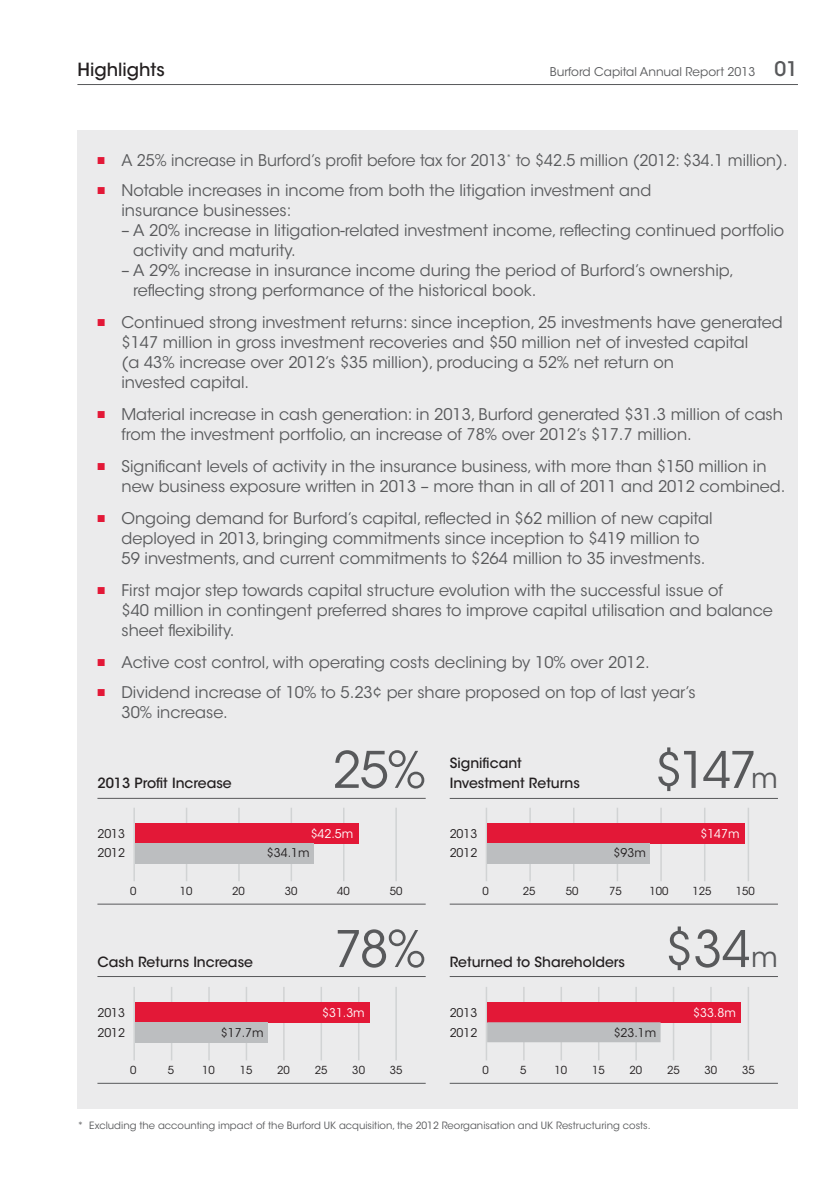
<style>
.page{position:relative;width:834px;height:1191px;background:#fff}
.page>*{position:absolute;margin:0;border:0;box-sizing:border-box;transform-origin:0 0}
.t1{font:50px "ITC Avant Garde Std";letter-spacing:-.055em;color:#58595b}
.t2{font:500 20px "ITC Avant Garde Std";color:#58595b}
.t3{font:500 18px "ITC Avant Garde Std";color:#231f20}
.t4{font:16px/20px "ITC Avant Garde Std";color:#58595b}
.t5{font:500 14px/20px "ITC Avant Garde Std";color:#231f20}
.t6{font:12px "ITC Avant Garde Std";color:#231f20}
.t7{font:12px "ITC Avant Garde Std";color:#58595b}
.t8{font:12px "ITC Avant Garde Std";color:#fff}
.t9{font:11px "ITC Avant Garde Std";color:#231f20}
.t10{font:10px "ITC Avant Garde Std";color:#58595b}
.s1{color:#e31837}
.s2{font-size:28px}
</style>
<div class="page">
<div style="left:77px;top:130px;width:720px;height:978px;background:#ebebec"></div>
<hr style="left:485px;top:987px;width:2px;height:73px;background:#d1d3d4">
<hr style="left:523px;top:987px;width:1px;height:73px;background:#d1d3d4">
<hr style="left:560px;top:987px;width:2px;height:73px;background:#d1d3d4">
<hr style="left:598px;top:987px;width:1px;height:73px;background:#d1d3d4">
<hr style="left:635px;top:987px;width:1px;height:73px;background:#d1d3d4">
<hr style="left:672px;top:987px;width:2px;height:73px;background:#d1d3d4">
<hr style="left:710px;top:987px;width:1px;height:73px;background:#d1d3d4">
<hr style="left:747px;top:987px;width:2px;height:73px;background:#d1d3d4">
<div style="left:487px;top:1002px;width:253px;height:20px;background:#e31837"></div>
<div style="left:487px;top:1022px;width:173px;height:20px;background:#bcbec0"></div>
<hr style="left:77px;top:84px;width:720px;height:1px;background:#58595b">
<hr style="left:133px;top:807px;width:2px;height:74px;background:#d1d3d4">
<hr style="left:186px;top:807px;width:1px;height:74px;background:#d1d3d4">
<hr style="left:238px;top:807px;width:2px;height:74px;background:#d1d3d4">
<hr style="left:290px;top:807px;width:2px;height:74px;background:#d1d3d4">
<hr style="left:343px;top:807px;width:1px;height:74px;background:#d1d3d4">
<hr style="left:395px;top:807px;width:2px;height:74px;background:#d1d3d4">
<div style="left:135px;top:823px;width:223px;height:20px;background:#e31837"></div>
<div style="left:135px;top:843px;width:179px;height:20px;background:#bcbec0"></div>
<hr style="left:97px;top:798px;width:328px;height:1px;background:#58595b">
<hr style="left:97px;top:903px;width:328px;height:1px;background:#58595b">
<hr style="left:485px;top:807px;width:2px;height:74px;background:#d1d3d4">
<hr style="left:529px;top:807px;width:1px;height:74px;background:#d1d3d4">
<hr style="left:573px;top:807px;width:1px;height:74px;background:#d1d3d4">
<hr style="left:616px;top:807px;width:2px;height:74px;background:#d1d3d4">
<hr style="left:660px;top:807px;width:1px;height:74px;background:#d1d3d4">
<hr style="left:703px;top:807px;width:2px;height:74px;background:#d1d3d4">
<hr style="left:747px;top:807px;width:2px;height:74px;background:#d1d3d4">
<div style="left:487px;top:823px;width:257px;height:20px;background:#e31837"></div>
<div style="left:487px;top:843px;width:163px;height:20px;background:#bcbec0"></div>
<hr style="left:449px;top:903px;width:328px;height:1px;background:#58595b">
<hr style="left:97px;top:976px;width:328px;height:1px;background:#58595b">
<hr style="left:97px;top:1082px;width:328px;height:1px;background:#58595b">
<hr style="left:133px;top:987px;width:2px;height:73px;background:#d1d3d4">
<hr style="left:171px;top:987px;width:1px;height:73px;background:#d1d3d4">
<hr style="left:208px;top:987px;width:2px;height:73px;background:#d1d3d4">
<hr style="left:246px;top:987px;width:1px;height:73px;background:#d1d3d4">
<hr style="left:283px;top:987px;width:1px;height:73px;background:#d1d3d4">
<hr style="left:320px;top:987px;width:2px;height:73px;background:#d1d3d4">
<hr style="left:358px;top:987px;width:1px;height:73px;background:#d1d3d4">
<hr style="left:395px;top:987px;width:2px;height:73px;background:#d1d3d4">
<div style="left:135px;top:1002px;width:235px;height:20px;background:#e31837"></div>
<div style="left:135px;top:1022px;width:133px;height:20px;background:#bcbec0"></div>
<hr style="left:449px;top:976px;width:328px;height:1px;background:#58595b">
<hr style="left:449px;top:1082px;width:328px;height:1px;background:#58595b">
<hr style="left:449px;top:798px;width:328px;height:1px;background:#58595b">
<p class="t3" style="left:77px;top:58px;width:89px">Highlights</p>
<p class="t2" style="left:774px;top:56px;width:25px">01</p>
<p class="t7" style="left:549px;top:64px;width:207px">Burford Capital Annual Report 2013</p>
<p class="t4" style="left:97px;top:150px;width:691px"><span class="s1">■</span> A 25% increase in Burford’s profit before tax for 2013<sup>*</sup> to $42.5 million (2012: $34.1 million).</p>
<p class="t4" style="left:121px;top:180px;width:531px;text-indent:-24px"><span class="s1">■</span> Notable increases in income from both the litigation investment and insurance businesses:</p>
<p class="t4" style="left:133px;top:220px;width:652px;text-indent:-12px">– A 20% increase in litigation-related investment income, reflecting continued portfolio activity and maturity.</p>
<p class="t4" style="left:133px;top:260px;width:602px;text-indent:-12px">– A 29% increase in insurance income during the period of Burford’s ownership, reflecting strong performance of the historical book.</p>
<p class="t4" style="left:121px;top:312px;width:662px;text-indent:-24px"><span class="s1">■</span> Continued strong investment returns: since inception, 25 investments have generated $147 million in gross investment recoveries and $50 million net of invested capital<br>(a 43% increase over 2012’s $35 million), producing a 52% net return on<br>invested capital.</p>
<p class="t4" style="left:121px;top:404px;width:663px;text-indent:-24px"><span class="s1">■</span> Material increase in cash generation: in 2013, Burford generated $31.3 million of cash from the investment portfolio, an increase of 78% over 2012’s $17.7 million.</p>
<p class="t4" style="left:121px;top:456px;width:665px;text-indent:-24px"><span class="s1">■</span> Significant levels of activity in the insurance business, with more than $150 million in new business exposure written in 2013 – more than in all of 2011 and 2012 combined.</p>
<p class="t4" style="left:121px;top:508px;width:592px;text-indent:-24px"><span class="s1">■</span> Ongoing demand for Burford’s capital, reflected in $62 million of new capital deployed in 2013, bringing commitments since inception to $419 million to<br>59 investments, and current commitments to $264 million to 35 investments.</p>
<p class="t4" style="left:121px;top:580px;width:652px;text-indent:-24px"><span class="s1">■</span> First major step towards capital structure evolution with the successful issue of<br>$40 million in contingent preferred shares to improve capital utilisation and balance sheet flexibility.</p>
<p class="t4" style="left:97px;top:652px;width:553px"><span class="s1">■</span> Active cost control, with operating costs declining by 10% over 2012.</p>
<p class="t4" style="left:121px;top:682px;width:575px;text-indent:-24px"><span class="s1">■</span> Dividend increase of 10% to 5.23¢ per share proposed on top of last year’s<br>30% increase.</p>
<p class="t5" style="left:97px;top:773px;width:136px">2013 Profit Increase</p>
<h1 class="t1" style="left:332px;top:739px;width:95px">25%</h1>
<p class="t5" style="left:449px;top:753px;width:132px">Significant<br>Investment Returns</p>
<h1 class="t1" style="left:654px;top:739px;width:125px">$147<span class="s2">m</span></h1>
<p class="t6" style="left:97px;top:826px;width:29px">2013</p>
<p class="t8" style="left:310px;top:826px;width:44px">$42.5m</p>
<p class="t6" style="left:449px;top:826px;width:29px">2013</p>
<p class="t8" style="left:700px;top:826px;width:41px">$147m</p>
<p class="t6" style="left:97px;top:845px;width:29px">2012</p>
<p class="t6" style="left:267px;top:845px;width:44px">$34.1m</p>
<p class="t6" style="left:449px;top:845px;width:29px">2012</p>
<p class="t6" style="left:613px;top:845px;width:34px">$93m</p>
<p class="t9" style="left:130px;top:884px;width:8px">0</p>
<p class="t9" style="left:180px;top:884px;width:14px">10</p>
<p class="t9" style="left:232px;top:884px;width:14px">20</p>
<p class="t9" style="left:285px;top:884px;width:14px">30</p>
<p class="t9" style="left:337px;top:884px;width:14px">40</p>
<p class="t9" style="left:390px;top:884px;width:14px">50</p>
<p class="t9" style="left:482px;top:884px;width:8px">0</p>
<p class="t9" style="left:522px;top:884px;width:14px">25</p>
<p class="t9" style="left:566px;top:884px;width:14px">50</p>
<p class="t9" style="left:609px;top:884px;width:14px">75</p>
<p class="t9" style="left:649px;top:884px;width:21px">100</p>
<p class="t9" style="left:692px;top:884px;width:21px">125</p>
<p class="t9" style="left:735px;top:884px;width:21px">150</p>
<p class="t5" style="left:97px;top:952px;width:157px">Cash Returns Increase</p>
<h1 class="t1" style="left:333px;top:918px;width:93px">78%</h1>
<p class="t5" style="left:449px;top:952px;width:177px">Returned to Shareholders</p>
<h1 class="t1" style="left:664px;top:918px;width:115px">$34<span class="s2">m</span></h1>
<p class="t6" style="left:97px;top:1005px;width:29px">2013</p>
<p class="t8" style="left:322px;top:1005px;width:44px">$31.3m</p>
<p class="t6" style="left:449px;top:1005px;width:29px">2013</p>
<p class="t8" style="left:693px;top:1005px;width:44px">$33.8m</p>
<p class="t6" style="left:97px;top:1025px;width:29px">2012</p>
<p class="t6" style="left:221px;top:1025px;width:44px">$17.7m</p>
<p class="t6" style="left:449px;top:1025px;width:29px">2012</p>
<p class="t6" style="left:613px;top:1025px;width:44px">$23.1m</p>
<p class="t9" style="left:130px;top:1063px;width:8px">0</p>
<p class="t9" style="left:168px;top:1063px;width:8px">5</p>
<p class="t9" style="left:202px;top:1063px;width:14px">10</p>
<p class="t9" style="left:240px;top:1063px;width:14px">15</p>
<p class="t9" style="left:277px;top:1063px;width:14px">20</p>
<p class="t9" style="left:315px;top:1063px;width:14px">25</p>
<p class="t9" style="left:352px;top:1063px;width:14px">30</p>
<p class="t9" style="left:390px;top:1063px;width:14px">35</p>
<p class="t9" style="left:482px;top:1063px;width:8px">0</p>
<p class="t9" style="left:520px;top:1063px;width:8px">5</p>
<p class="t9" style="left:554px;top:1063px;width:14px">10</p>
<p class="t9" style="left:592px;top:1063px;width:14px">15</p>
<p class="t9" style="left:629px;top:1063px;width:14px">20</p>
<p class="t9" style="left:667px;top:1063px;width:14px">25</p>
<p class="t9" style="left:704px;top:1063px;width:14px">30</p>
<p class="t9" style="left:742px;top:1063px;width:14px">35</p>
<p class="t10" style="left:77px;top:1118px;width:574px">* Excluding the accounting impact of the Burford UK acquisition, the 2012 Reorganisation and UK Restructuring costs.</p>
</div>
